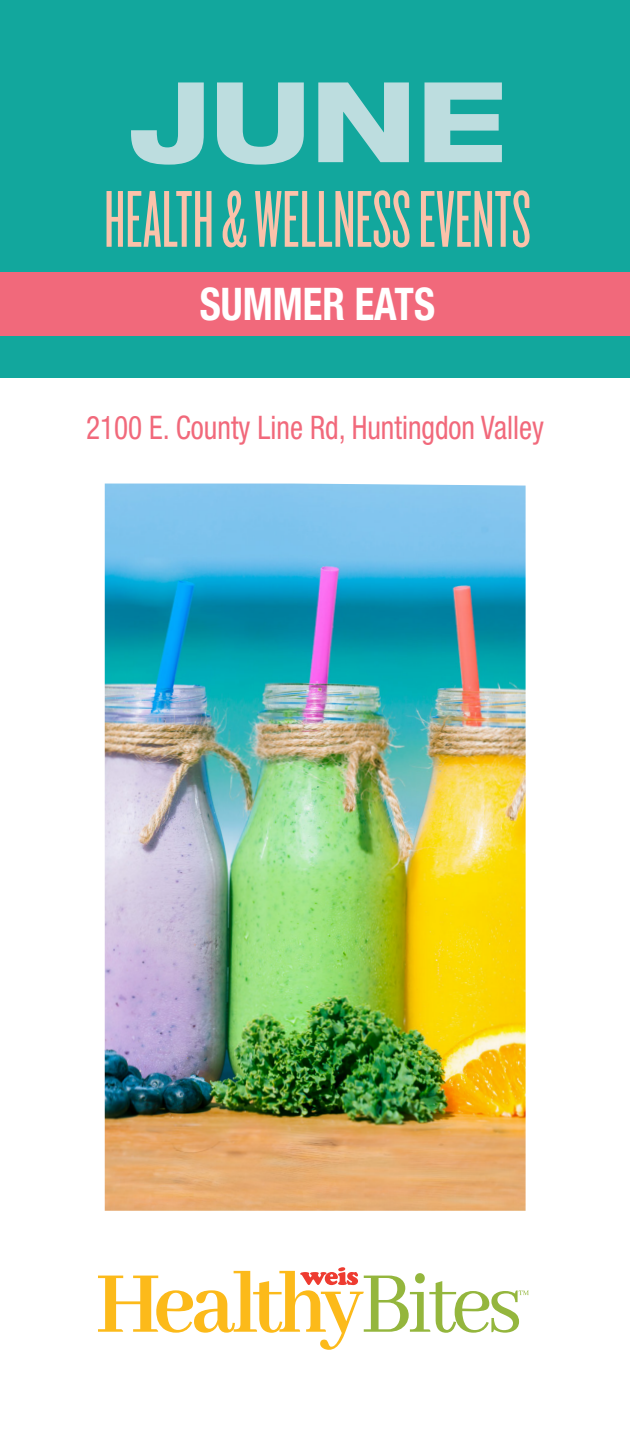
<style>
.page{position:relative;width:630px;height:1440px;background:#fff}
.page>*{position:absolute;margin:0;border:0;box-sizing:border-box;transform-origin:0 0}
.t1{font:800 expanded 111.5px "Helvetica Neue";color:#bddddf}
.t2{font:83.75px "Knockout 26 Junior Flywght";color:#fbc2aa}
.t3{font:700 condensed 45px "Helvetica Neue";color:#fff;scale:.9 1}
.No_Spacing{font:condensed 32.5px "Helvetica Neue";color:#f1697b;scale:.9 1}
</style>
<div class="page">
<svg style="left:98px;top:1267px;width:431px;height:83px"></svg>
<div style="left:0;top:0;width:630px;height:377px;background:#12a79d"></div>
<div style="left:0;top:272px;width:630px;height:64px;background:#f1697b"></div>
<img style="left:105px;top:484px;width:421px;height:727px">
<p class="t1" style="left:130px;top:51px;width:376px">JUNE</p>
<p class="t2" style="left:104px;top:173px;width:428px">HEALTH &amp; WELLNESS EVENTS</p>
<p class="t3" style="left:200px;top:277px;width:263px">SUMMER EATS</p>
<p class="No_Spacing" style="left:86px;top:409px;width:510px">2100 E. County Line Rd, Huntingdon Valley</p>
</div>
